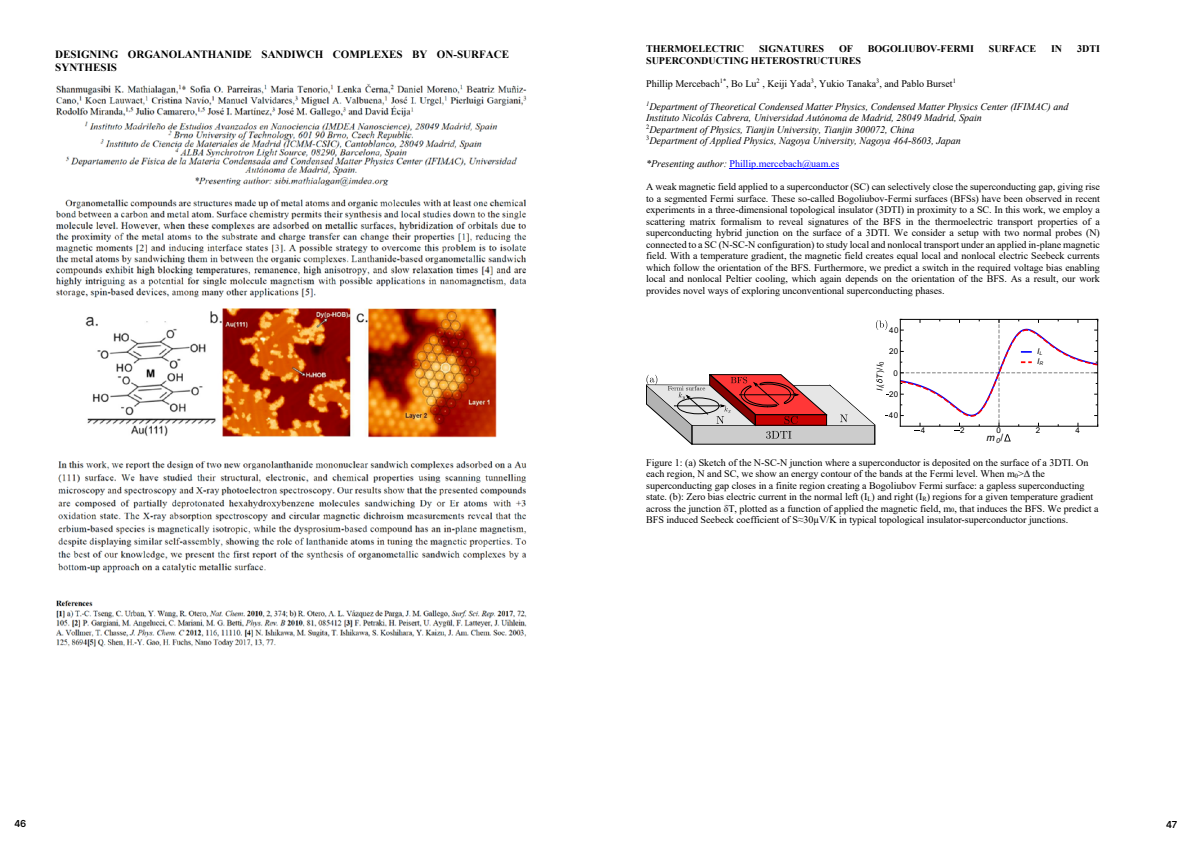
<style>
.page{position:relative;width:1191px;height:842px;background:#fff}
.page>*{position:absolute;margin:0;border:0;box-sizing:border-box;transform-origin:0 0}
.t1{font:700 11px/12.7px "Times New Roman";color:#000}
.t2{font:10.1px/11.5px "Times New Roman";letter-spacing:-.005em;color:#000;text-align:justify}
.t3{font:italic 10.1px/11.4px "Times New Roman";letter-spacing:-.005em;color:#000}
.t4{font:700 10.1px "Times New Roman";letter-spacing:-.005em;color:#000}
.t5{font:10.1px "Times New Roman";letter-spacing:-.005em;color:#00f}
.t6{font:500 10px "Basier Circle";color:#000}
.t7{font:italic 10px "Arial";color:#000}
.t8{font:8px "Arial";letter-spacing:.065em;color:#000}
.t9{font:italic 8px/10.3px "Arial";color:#000}
.t10{font:7px "Arial";color:#000}
.s1{font-style:italic;color:#000}
.s2{font-style:normal}
.s3{font-size:6.5px}
.s4{color:#202122}
</style>
<div class="page">
<hr style="left:729px;top:168px;width:110px;height:1px;background:#00f">
<div style="left:1023px;top:468px;width:7px;height:11px;background:#f8f9fa"></div>
<div style="left:723px;top:502px;width:5px;height:12px;background:#f8f9fa"></div>
<svg style="left:900px;top:319px;width:198px;height:122px"></svg>
<svg style="left:646px;top:374px;width:242px;height:71px"></svg>
<svg style="left:876px;top:320px;width:11px;height:10px"></svg>
<img style="left:56px;top:84px;width:471px;height:563px">
<p class="t1" style="left:55px;top:48px;width:455px">DESIGNING ORGANOLANTHANIDE SANDIWCH COMPLEXES BY ON-SURFACE<br>SYNTHESIS</p>
<p class="t4" style="left:646px;top:41px;width:99px">THERMOELECTRIC</p>
<p class="t4" style="left:759px;top:41px;width:67px">SIGNATURES</p>
<p class="t4" style="left:839px;top:41px;width:15px">OF</p>
<p class="t4" style="left:868px;top:41px;width:108px">BOGOLIUBOV-FERMI</p>
<p class="t4" style="left:989px;top:41px;width:49px">SURFACE</p>
<p class="t4" style="left:1051px;top:41px;width:13px">IN</p>
<p class="t4" style="left:1077px;top:41px;width:24px">3DTI</p>
<p class="t4" style="left:646px;top:53px;width:216px">SUPERCONDUCTING HETEROSTRUCTURES</p>
<p class="t2" style="left:646px;top:77px;width:311px">Phillip Mercebach<sup>1*</sup>, Bo Lu<sup>2</sup> , Keiji Yada<sup>3</sup>, Yukio Tanaka<sup>3</sup>, and Pablo Burset<sup>1</sup></p>
<p class="t3" style="left:646px;top:100px;width:424px"><sup>1</sup>Department of Theoretical Condensed Matter Physics, Condensed Matter Physics Center (IFIMAC) and Instituto Nicolás Cabrera, Universidad Autónoma de Madrid, 28049 Madrid, Spain<br><sup>2</sup>Department of Physics, Tianjin University, Tianjin 300072, China<br><sup>3</sup>Department of Applied Physics, Nagoya University, Nagoya 464-8603, Japan</p>
<p class="t5" style="left:646px;top:157px;width:195px"><span class="s1">*Presenting author:</span> Phillip.mercebach@uam.es</p>
<p class="t2" style="left:646px;top:181px;width:455px">A weak magnetic field applied to a superconductor (SC) can selectively close the superconducting gap, giving rise to a segmented Fermi surface. These so-called Bogoliubov-Fermi surfaces (BFSs) have been observed in recent experiments in a three-dimensional topological insulator (3DTI) in proximity to a SC. In this work, we employ a scattering matrix formalism to reveal signatures of the BFS in the thermoelectric transport properties of a superconducting hybrid junction on the surface of a 3DTI. We consider a setup with two normal probes (N) connected to a SC (N-SC-N configuration) to study local and nonlocal transport under an applied in-plane magnetic field. With a temperature gradient, the magnetic field creates equal local and nonlocal electric Seebeck currents which follow the orientation of the BFS. Furthermore, we predict a switch in the required voltage bias enabling local and nonlocal Peltier cooling, which again depends on the orientation of the BFS. As a result, our work provides novel ways of exploring unconventional superconducting phases.</p>
<p class="t10" style="left:1052px;top:267px;width:10px">30</p>
<p class="t8" style="left:889px;top:325px;width:11px">40</p>
<p class="t8" style="left:889px;top:346px;width:11px">20</p>
<p class="t9" style="left:874px;top:391px;width:31px;rotate:-90deg">I<sub>i</sub><span class="s2">(</span> T<span class="s2">)/</span>I<sub>0</sub></p>
<p class="t8" style="left:893px;top:367px;width:6px">0</p>
<p class="t8" style="left:889px;top:389px;width:11px">20</p>
<p class="t8" style="left:888px;top:410px;width:11px">40</p>
<p class="t9" style="left:1037px;top:346px;width:7px">I<sub>L<br></sub>I<sub>R</sub></p>
<p class="t8" style="left:920px;top:425px;width:6px">4</p>
<p class="t8" style="left:960px;top:425px;width:6px">2</p>
<p class="t8" style="left:996px;top:425px;width:6px">0</p>
<p class="t8" style="left:1036px;top:425px;width:6px">2</p>
<p class="t8" style="left:1075px;top:425px;width:6px">4</p>
<p class="t7" style="left:986px;top:431px;width:18px">m<sub>0</sub><span class="s2">/</span></p>
<p class="t2" style="left:646px;top:456px;width:454px;text-align:left">Figure 1: (a) Sketch of the N-SC-N junction where a superconductor is deposited on the surface of a 3DTI. On each region, N and SC, we show an energy contour of the bands at the Fermi level. When m<span class="s3">0</span>&gt;Δ the superconducting gap closes in a finite region creating a Bogoliubov Fermi surface: a gapless superconducting state. (b): Zero bias electric current in the normal left (I<span class="s3">L</span>) and right (I<span class="s3">R</span>) regions for a given temperature gradient across the junction <span class="s4">δ</span>T, plotted as a function of applied the magnetic field, m<span class="s3">0</span>, that induces the BFS. We predict a BFS induced Seebeck coefficient of S≈30µV/K in typical topological insulator-superconductor junctions.</p>
<p class="t6" style="left:14px;top:817px;width:14px">46</p>
<p class="t6" style="left:1166px;top:818px;width:13px">47</p>
</div>
